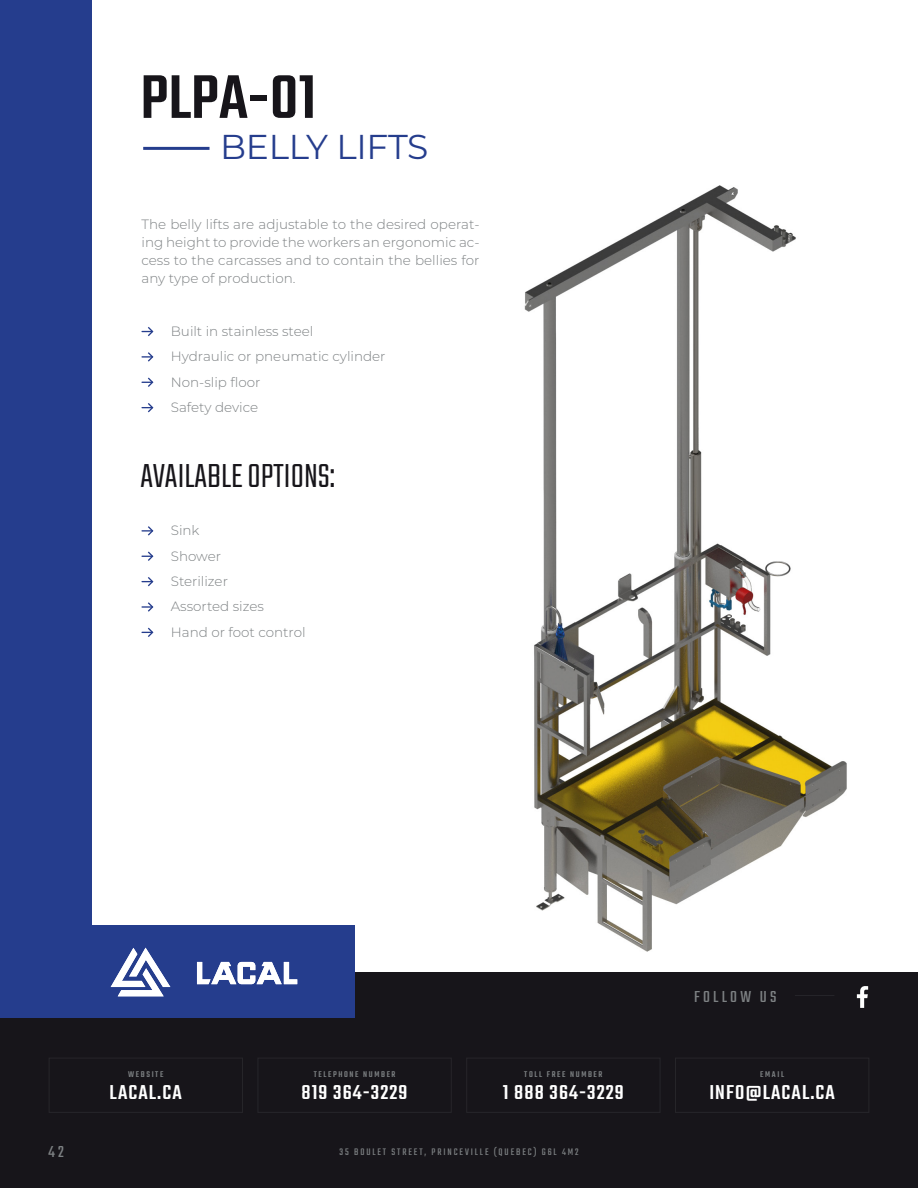
<style>
.page{position:relative;width:918px;height:1188px;background:#fff}
.page>*{position:absolute;margin:0;border:0;box-sizing:border-box;transform-origin:0 0}
.H1_-_Nom_de_machine{font:500 67.5px "Teko";color:#17151a}
.H3_-_Options{font:300 36.75px "Teko";color:#17151a}
.H2_-___de_produit{font:34.5px "Montserrat";letter-spacing:-.01em;color:#253d8d}
.t1{font:500 21.75px "Teko";letter-spacing:.05em;color:#fff}
.t2{font:17.7px "Teko";letter-spacing:.18em;color:#7d8183}
._9_pt_-_Texte_descri{font:300 13.5px/18px "Montserrat";color:#7d8183;text-align:justify}
._9_pt_-_Enumeration{font:300 13.5px "Montserrat";color:#7d8183}
.t3{font:10.5px "Teko";letter-spacing:.18em;color:#7d8183}
.t4{font:500 9px "Teko";letter-spacing:.18em;color:#7d8183}
</style>
<div class="page">
<div style="left:0;top:972px;width:918px;height:216px;background:#17151a"></div>
<svg style="left:857px;top:986px;width:11px;height:22px"></svg>
<hr style="left:795px;top:995px;width:39px;height:1px;background:#7d8183">
<img style="left:524px;top:185px;width:323px;height:767px">
<hr style="left:143px;top:147px;width:67px;height:3px;background:#253d8d">
<svg style="left:141px;top:628px;width:12px;height:9px"></svg>
<svg style="left:141px;top:602px;width:12px;height:10px"></svg>
<svg style="left:141px;top:403px;width:12px;height:9px"></svg>
<svg style="left:141px;top:577px;width:12px;height:9px"></svg>
<svg style="left:141px;top:378px;width:12px;height:9px"></svg>
<svg style="left:141px;top:552px;width:12px;height:9px"></svg>
<svg style="left:141px;top:352px;width:12px;height:10px"></svg>
<svg style="left:141px;top:526px;width:12px;height:10px"></svg>
<svg style="left:141px;top:327px;width:12px;height:9px"></svg>
<div style="left:0;top:0;width:92px;height:1018px;background:#253d8d"></div>
<div style="left:0;top:926px;width:355px;height:92px;background:#253d8d"></div>
<svg style="left:197px;top:962px;width:100px;height:22px"></svg>
<svg style="left:111px;top:948px;width:59px;height:48px"></svg>
<p class="H1_-_Nom_de_machine" style="left:140px;top:58px;width:177px">PLPA-01</p>
<p class="H2_-___de_produit" style="left:220px;top:123px;width:210px">BELLY LIFTS</p>
<p class="_9_pt_-_Texte_descri" style="left:141px;top:215px;width:340px">The belly lifts are adjustable to the desired operat&shy;ing height to provide the workers an ergonomic ac&shy;cess to the carcasses and to contain the bellies for any type of production.</p>
<p class="_9_pt_-_Enumeration" style="left:171px;top:322px;width:144px">Built in stainless steel</p>
<p class="_9_pt_-_Enumeration" style="left:171px;top:347px;width:216px">Hydraulic or pneumatic cylinder</p>
<p class="_9_pt_-_Enumeration" style="left:171px;top:373px;width:91px">Non-slip floor</p>
<p class="_9_pt_-_Enumeration" style="left:171px;top:398px;width:89px">Safety device</p>
<p class="H3_-_Options" style="left:140px;top:456px;width:196px">AVAILABLE OPTIONS:</p>
<p class="_9_pt_-_Enumeration" style="left:171px;top:521px;width:30px">Sink</p>
<p class="_9_pt_-_Enumeration" style="left:171px;top:547px;width:52px">Shower</p>
<p class="_9_pt_-_Enumeration" style="left:171px;top:572px;width:59px">Sterilizer</p>
<p class="_9_pt_-_Enumeration" style="left:171px;top:597px;width:95px">Assorted sizes</p>
<p class="_9_pt_-_Enumeration" style="left:171px;top:623px;width:136px">Hand or foot control</p>
<h3 class="t2" style="left:49px;top:1142px;width:17px">42</h3>
<p class="t4" style="left:128px;top:1069px;width:37px">WEBSITE</p>
<h3 class="t1" style="left:110px;top:1080px;width:74px">LACAL.CA</h3>
<p class="t4" style="left:314px;top:1069px;width:83px">TELEPHONE NUMBER</p>
<h3 class="t1" style="left:302px;top:1080px;width:108px">819 364-3229</h3>
<p class="t4" style="left:524px;top:1069px;width:80px">TOLL FREE NUMBER</p>
<h3 class="t1" style="left:503px;top:1080px;width:123px">1 888 364-3229</h3>
<p class="t3" style="left:340px;top:1146px;width:240px">35 BOULET STREET, PRINCEVILLE (QUEBEC) G6L 4M2</p>
<h3 class="t2" style="left:694px;top:987px;width:84px">FOLLOW US</h3>
<p class="t4" style="left:760px;top:1069px;width:25px">EMAIL</p>
<h3 class="t1" style="left:709px;top:1080px;width:127px">INFO@LACAL.CA</h3>
</div>
